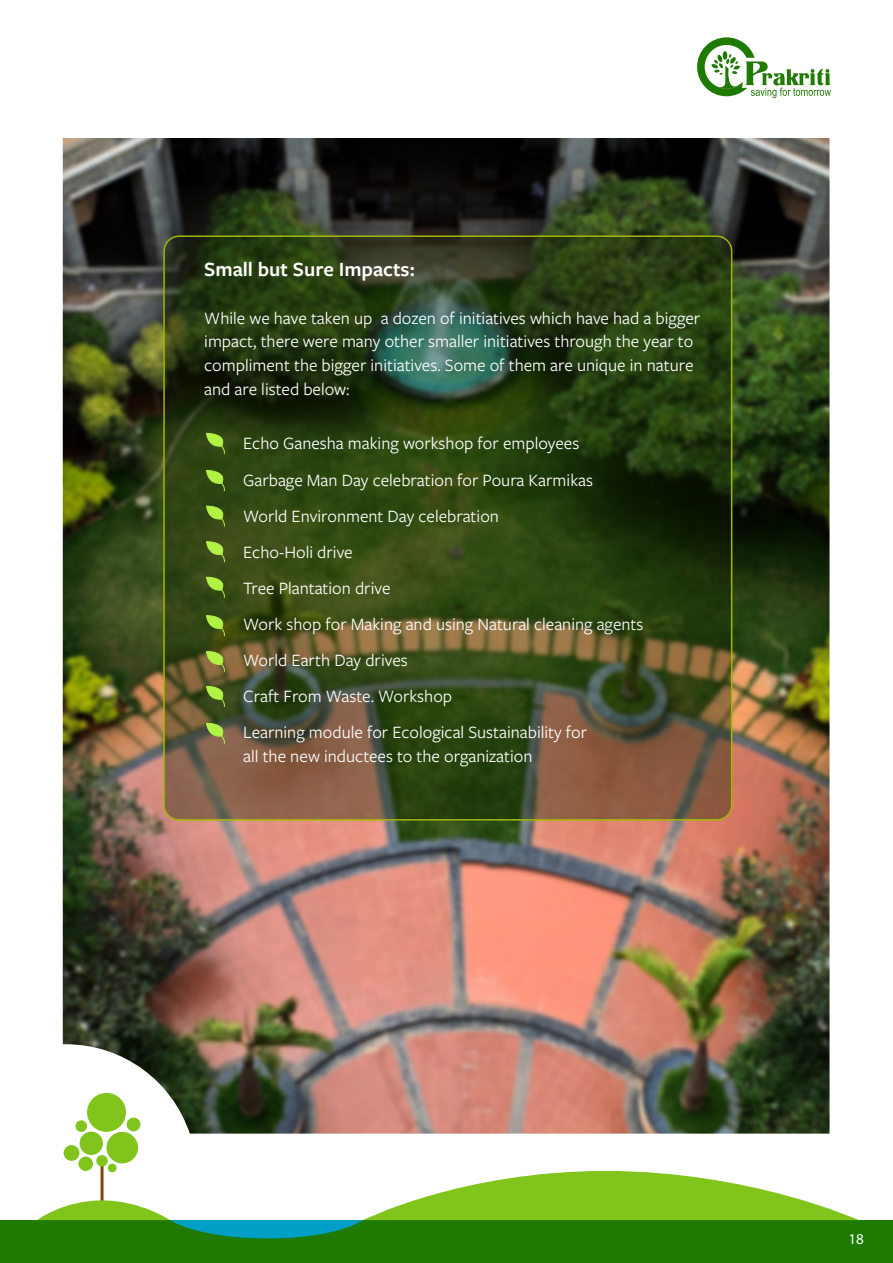
<style>
.page{position:relative;width:893px;height:1263px;background:#fff}
.page>*{position:absolute;margin:0;border:0;box-sizing:border-box;transform-origin:0 0}
.t1{font:600 21px "Freight Sans Pro";color:#fff}
.t2{font:18px/36px "Freight Sans Pro";color:#fff}
.t3{font:15px "Myriad Pro";color:#fff}
</style>
<div class="page">
<img style="left:63px;top:138px;width:766px;height:995px">
<svg style="left:164px;top:236px;width:568px;height:584px;background:#3a451d"></svg>
<div style="left:163px;top:235px;width:569px;height:585px;border:2px solid #a1b700;border-radius:15px"></div>
<div style="left:0;top:1220px;width:893px;height:43px;background:#1e7a00"></div>
<hr style="left:101px;top:1161px;width:3px;height:56px;background:#7c4708">
<div style="left:80px;top:1132px;width:23px;height:23px;background:#80c41c;border-radius:50%"></div>
<div style="left:87px;top:1093px;width:39px;height:39px;background:#80c41c;border-radius:50%"></div>
<div style="left:107px;top:1132px;width:31px;height:31px;background:#80c41c;border-radius:50%"></div>
<div style="left:96px;top:1155px;width:12px;height:11px;background:#80c41c;border-radius:50%"></div>
<div style="left:76px;top:1120px;width:11px;height:12px;background:#80c41c;border-radius:50%"></div>
<div style="left:127px;top:1117px;width:13px;height:14px;background:#80c41c;border-radius:50%"></div>
<div style="left:78px;top:1156px;width:15px;height:15px;background:#80c41c;border-radius:50%"></div>
<div style="left:108px;top:1163px;width:9px;height:9px;background:#80c41c;border-radius:50%"></div>
<div style="left:64px;top:1145px;width:15px;height:16px;background:#80c41c;border-radius:50%"></div>
<svg style="left:37px;top:1171px;width:822px;height:67px"></svg>
<svg style="left:697px;top:37px;width:134px;height:61px"></svg>
<svg style="left:206px;top:433px;width:22px;height:21px"></svg>
<svg style="left:206px;top:470px;width:22px;height:21px"></svg>
<svg style="left:206px;top:506px;width:22px;height:21px"></svg>
<svg style="left:206px;top:541px;width:22px;height:22px"></svg>
<svg style="left:206px;top:577px;width:22px;height:21px"></svg>
<svg style="left:206px;top:615px;width:22px;height:22px"></svg>
<svg style="left:206px;top:651px;width:22px;height:21px"></svg>
<svg style="left:206px;top:686px;width:22px;height:21px"></svg>
<svg style="left:206px;top:723px;width:22px;height:21px"></svg>
<p class="t1" style="left:204px;top:254px;width:212px">Small but Sure Impacts:</p>
<p class="t2" style="left:204px;top:305px;width:498px;line-height:24px">While we have taken up a dozen of initiatives which have had a bigger impact, there were many other smaller initiatives through the year to compliment the bigger initiatives. Some of them are unique in nature and are listed below:</p>
<p class="t2" style="left:243px;top:425px;width:402px">Echo Ganesha making workshop for employees<br>Garbage Man Day celebration for Poura Karmikas<br>World Environment Day celebration<br>Echo-Holi drive<br>Tree Plantation drive<br>Work shop for Making and using Natural cleaning agents World Earth Day drives<br>Craft From Waste. Workshop<br>Learning module for Ecological Sustainability for</p>
<p class="t2" style="left:243px;top:737px;width:291px">all the new inductees to the organization</p>
<p class="t3" style="left:848px;top:1230px;width:17px">18</p>
</div>
